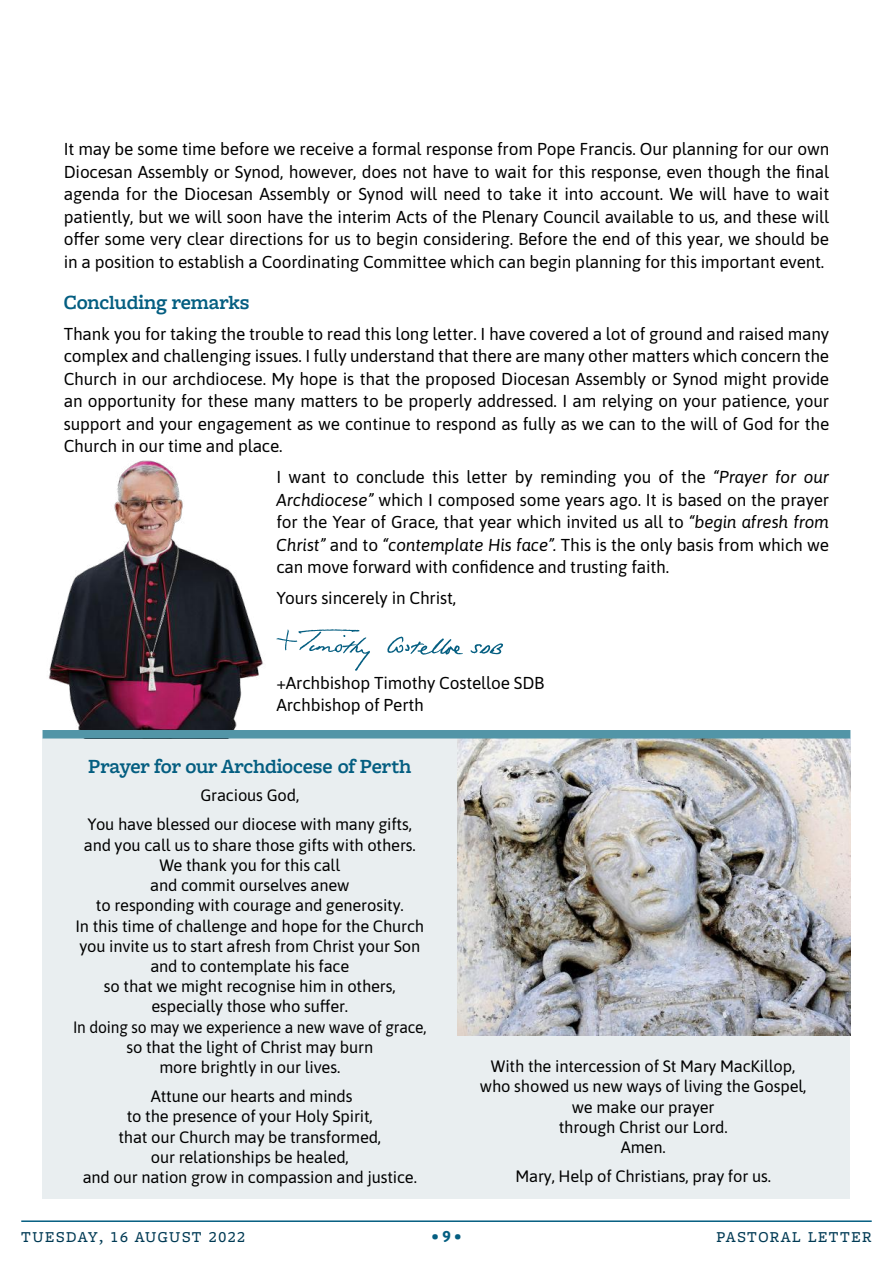
<style>
.page{position:relative;width:893px;height:1263px;background:#fff}
.page>*{position:absolute;margin:0;border:0;box-sizing:border-box;transform-origin:0 0}
.t1{font:600 21px "Freight Macro Pro";letter-spacing:-.01em;color:#045e81}
.t2{font:17.25px/22.5px "Asap";letter-spacing:-.01em;color:#000;text-align:justify}
.t3{font:16.5px/20.2px "Asap";letter-spacing:-.01em;color:#000;text-align:center}
.t4{font:500 15.75px "Freight Macro Pro";letter-spacing:.1em;color:#003a54}
.t5{font:900 15.75px "Work Sans";color:#045e81}
.s1{font-style:italic}
.s2{font-family:"Asap";font-weight:700}
</style>
<div class="page">
<hr style="left:21px;top:1220px;width:851px;height:2px;background:#045e81">
<div style="left:43px;top:738px;width:807px;height:461px;background:#e9eef0"></div>
<img style="left:42px;top:460px;width:221px;height:278px">
<svg style="left:387px;top:636px;width:76px;height:19px"></svg>
<svg style="left:470px;top:643px;width:33px;height:11px"></svg>
<svg style="left:276px;top:629px;width:94px;height:42px"></svg>
<img style="left:457px;top:738px;width:393px;height:297px">
<div style="left:43px;top:730px;width:807px;height:8px;background:#5295a7"></div>
<p class="t2" style="left:64px;top:137px;width:767px">It may be some time before we receive a formal response from Pope Francis. Our planning for our own Diocesan Assembly or Synod, however, does not have to wait for this response, even though the final agenda for the Diocesan Assembly or Synod will need to take it into account. We will have to wait patiently, but we will soon have the interim Acts of the Plenary Council available to us, and these will offer some very clear directions for us to begin considering. Before the end of this year, we should be in a position to establish a Coordinating Committee which can begin planning for this important event.</p>
<p class="t1" style="left:64px;top:287px;width:187px">Concluding remarks</p>
<p class="t2" style="left:64px;top:321px;width:767px">Thank you for taking the trouble to read this long letter. I have covered a lot of ground and raised many complex and challenging issues. I fully understand that there are many other matters which concern the Church in our archdiocese. My hope is that the proposed Diocesan Assembly or Synod might provide an opportunity for these many matters to be properly addressed. I am relying on your patience, your support and your engagement as we continue to respond as fully as we can to the will of God for the Church in our time and place.</p>
<p class="t2" style="left:276px;top:465px;width:554px">I want to conclude this letter by reminding you of the <span class="s1">“Prayer for our Archdiocese”</span> which I composed some years ago. It is based on the prayer for the Year of Grace, that year which invited us all to <span class="s1">“begin afresh from Christ”</span> and to <span class="s1">“contemplate His face”.</span> This is the only basis from which we can move forward with confidence and trusting faith.</p>
<p class="t2" style="left:276px;top:586px;width:181px">Yours sincerely in Christ,</p>
<p class="t2" style="left:276px;top:670px;width:269px">+Archbishop Timothy Costelloe SDB<br>Archbishop of Perth</p>
<p class="t1" style="left:88px;top:751px;width:325px">Prayer for our Archdiocese of Perth</p>
<p class="t3" style="left:88px;top:780px;width:326px;line-height:28.8px">Gracious God,<br>You have blessed our diocese with many gifts,</p>
<p class="t3" style="left:73px;top:834px;width:355px">and you call us to share those gifts with others.<br>We thank you for this call<br>and commit ourselves anew<br>to responding with courage and generosity.<br>In this time of challenge and hope for the Church you invite us to start afresh from Christ your Son and to contemplate his face<br>so that we might recognise him in others, especially those who suffer.<br>In doing so may we experience a new wave of grace, so that the light of Christ may burn<br>more brightly in our lives.</p>
<p class="t3" style="left:83px;top:1085px;width:336px">Attune our hearts and minds<br>to the presence of your Holy Spirit,<br>that our Church may be transformed,<br>our relationships be healed,<br>and our nation grow in compassion and justice.</p>
<p class="t3" style="left:480px;top:1055px;width:328px">With the intercession of St Mary MacKillop, who showed us new ways of living the Gospel, we make our prayer<br>through Christ our Lord.<br>Amen.</p>
<p class="t3" style="left:515px;top:1165px;width:257px">Mary, Help of Christians, pray for us.</p>
<p class="t4" style="left:21px;top:1226px;width:225px">TUESDAY, 16 AUGUST 2022</p>
<p class="t5" style="left:432px;top:1224px;width:31px">• <span class="s2">9</span> •</p>
<p class="t4" style="left:716px;top:1226px;width:157px">PASTORAL LETTER</p>
</div>
